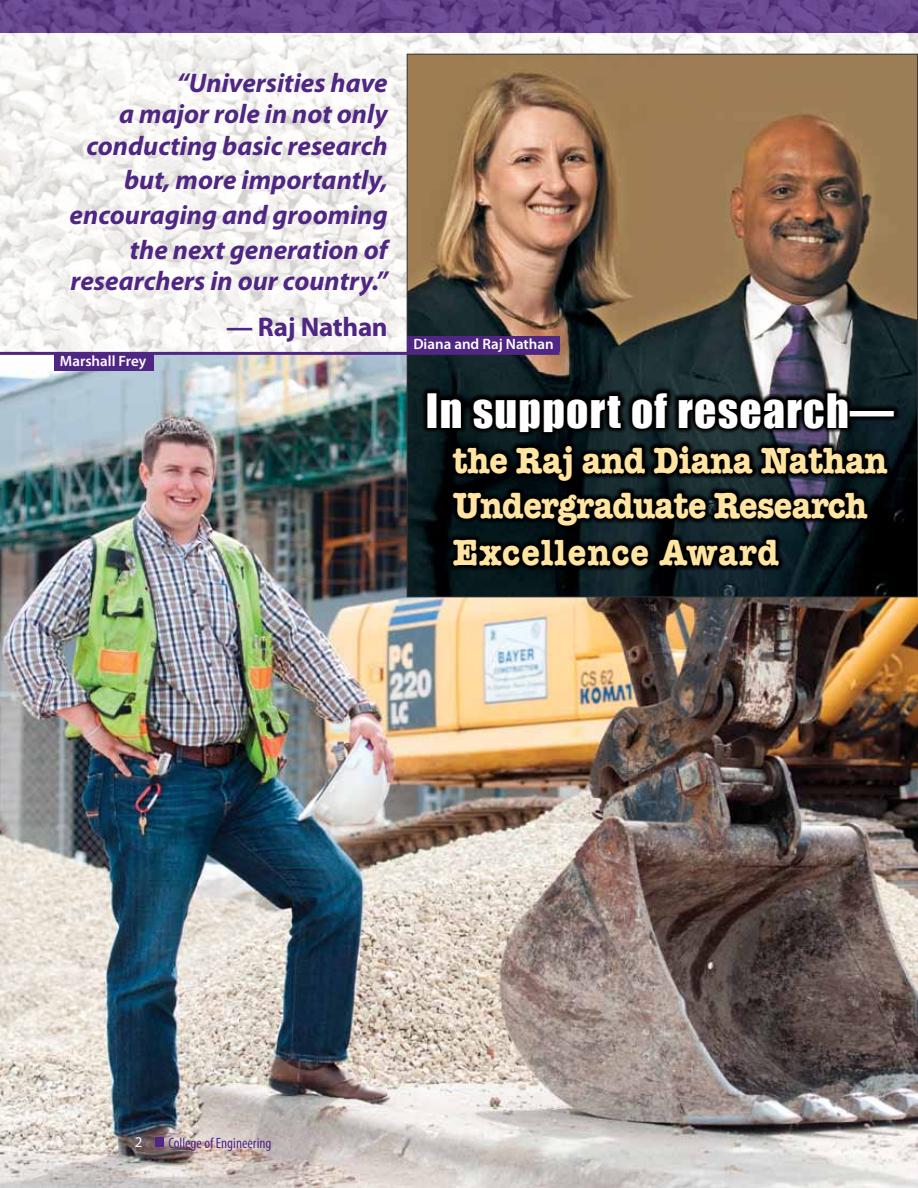
<style>
.page{position:relative;width:918px;height:1188px;background:#fff}
.page>*{position:absolute;margin:0;border:0;box-sizing:border-box;transform-origin:0 0}
.t1{font:43.5px "Impact";letter-spacing:.03em;color:#fff}
.t2{font:700 37.5px/45.9px "American Typewriter";letter-spacing:-.01em;color:#ffe5a1;scale:.91 1}
.t3{font:italic 700 27px/31.5px "Myriad Pro";color:#4f2683;text-align:right}
.t4{font:700 27px "Myriad Pro";letter-spacing:-.01em;color:#4f2683}
.t5{font:600 15px "Myriad Pro";color:#fff}
.t6{font:condensed 15px "Myriad Pro";color:#4f2683}
.t7{font:15px "Myriad Pro";color:#fff}
</style>
<div class="page">
<img style="left:0;top:0;width:918px;height:352px">
<img style="left:0;top:355px;width:918px;height:833px">
<img style="left:409px;top:56px;width:507px;height:539px">
<hr style="left:0;top:352px;width:559px;height:3px;background:#4f2683">
<svg style="left:422px;top:388px;width:478px;height:183px;background:#080e11"></svg>
<div style="left:407px;top:337px;width:152px;height:15px;background:#4f2683"></div>
<div style="left:54px;top:354px;width:100px;height:17px;background:#4f2683"></div>
<div style="left:155px;top:1138px;width:9px;height:9px;background:#4f2683"></div>
<p class="t3" style="left:86px;top:66px;width:303px">“Universities have<br>a major role in not only conducting basic research</p>
<p class="t3" style="left:70px;top:162px;width:320px;line-height:34.8px">but, more importantly, encouraging and grooming the next generation of</p>
<p class="t3" style="left:70px;top:265px;width:319px">researchers in our country.”</p>
<p class="t4" style="left:226px;top:309px;width:163px">— Raj Nathan</p>
<p class="t5" style="left:60px;top:352px;width:88px">Marshall Frey</p>
<p class="t5" style="left:413px;top:334px;width:142px">Diana and Raj Nathan</p>
<p class="t1" style="left:426px;top:377px;width:469px">In support of research—</p>
<p class="t2" style="left:453px;top:436px;width:479px">the Raj and Diana Nathan<br>Undergraduate Research<br>Excellence Award</p>
<p class="t7" style="left:135px;top:1133px;width:9px">2</p>
<p class="t6" style="left:168px;top:1134px;width:105px">College of Engineering</p>
</div>
